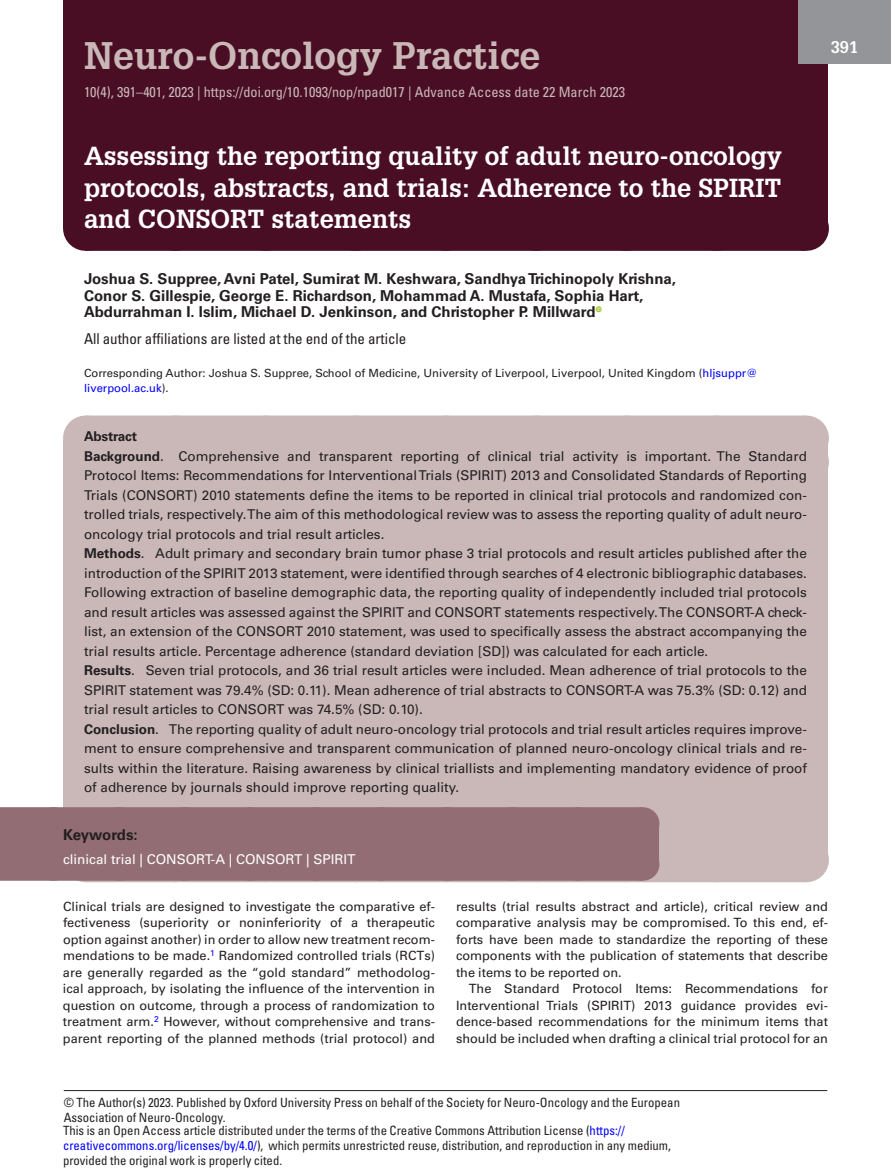
<style>
.page{position:relative;width:891px;height:1175px;background:#fff}
.page>*{position:absolute;margin:0;border:0;box-sizing:border-box;transform-origin:0 0}
.t1{font:700 37.5px "Glypha LT Std";color:#cab8b9}
.t2{font:700 25.5px/31.5px "Glypha LT Std";color:#fff;text-align:justify}
.t3{font:700 16.5px "Glypha LT Std";color:#fff}
.t4{font:700 15px/16.5px "Univers LT Std";color:#231f20}
.t5{font:condensed 15px "Univers LT Std";color:#231f20}
.t6{font:condensed 14.25px "Univers LT Std";color:#cab8b9}
.t7{font:13.5px/19.5px "Univers LT Std";color:#231f20}
.t8{font:13.5px "Univers LT Std";color:#fff}
.t9{font:12.75px/16.5px "Univers LT Std";color:#231f20;text-align:justify}
.t10{font:condensed 12.75px/15px "Univers LT Std";color:#231f20}
.t11{font:11.25px/15px "Univers LT Std";color:#231f20}
.s1{color:#00f}
.s2{font-weight:700}
</style>
<div class="page">
<div style="left:63px;top:0;width:765px;height:166px;background:#490e24"></div>
<div style="left:798px;top:0;width:93px;height:41px;background:#939598"></div>
<div style="left:798px;top:41px;width:93px;height:23px;background:#939598"></div>
<hr style="left:64px;top:1090px;width:763px;height:1px;background:#231f20">
<svg style="left:596px;top:306px;width:6px;height:6px"></svg>
<div style="left:86px;top:415px;width:720px;height:45px;background:#cab8b9"></div>
<hr style="left:806px;top:415px;width:1px;height:45px;background:#cab8b9">
<div style="left:63px;top:440px;width:765px;height:107px;background:#cab8b9"></div>
<svg style="left:176px;top:415px;width:584px;height:1px"></svg>
<div style="left:63px;top:544px;width:765px;height:120px;background:#cab8b9"></div>
<div style="left:63px;top:661px;width:765px;height:61px;background:#cab8b9"></div>
<div style="left:63px;top:718px;width:765px;height:138px;background:#cab8b9"></div>
<div style="left:86px;top:837px;width:720px;height:45px;background:#cab8b9"></div>
<hr style="left:806px;top:837px;width:1px;height:45px;background:#cab8b9">
<div style="left:0;top:807px;width:642px;height:33px;background:#926d73"></div>
<div style="left:0;top:841px;width:659px;height:24px;background:#926d73"></div>
<div style="left:0;top:847px;width:642px;height:33px;background:#926d73"></div>
<svg style="left:53px;top:807px;width:607px;height:75px"></svg>
<hr style="left:642px;top:847px;width:1px;height:33px;background:#926d73">
<div style="left:63px;top:147px;width:765px;height:81px;background:#490e24"></div>
<div style="left:86px;top:206px;width:720px;height:45px;background:#490e24"></div>
<svg style="left:178px;top:250px;width:582px;height:1px"></svg>
<hr style="left:806px;top:206px;width:1px;height:45px;background:#490e24">
<h1 class="t1" style="left:84px;top:32px;width:458px">Neuro-Oncology Practice</h1>
<p class="t6" style="left:84px;top:83px;width:543px">10(4), 391–401, 2023 | https://doi.org/10.1093/nop/npad017 | Advance Access date 22 March 2023</p>
<h2 class="t2" style="left:84px;top:140px;width:699px">Assessing the reporting quality of adult neuro-oncology protocols, abstracts, and trials: Adherence to the SPIRIT and CONSORT statements</h2>
<p class="t3" style="left:831px;top:37px;width:29px">391</p>
<p class="t4" style="left:84px;top:271px;width:594px">Joshua S. Suppree, Avni Patel, Sumirat M. Keshwara, Sandhya Trichinopoly Krishna,<br>Conor S. Gillespie, George E. Richardson, Mohammad A. Mustafa, Sophia Hart,<br>Abdurrahman I. Islim, Michael D. Jenkinson, and Christopher P. Millward</p>
<p class="t5" style="left:84px;top:329px;width:324px">All author affiliations are listed at the end of the article</p>
<p class="t11" style="left:84px;top:365px;width:675px">Corresponding Author: Joshua S. Suppree, School of Medicine, University of Liverpool, Liverpool, United Kingdom (<span class="s1">hljsuppr@ liverpool.ac.uk</span>).</p>
<p class="t7" style="left:84px;top:426px;width:725px"><span class="s2">Abstract<br>Background</span>. Comprehensive and transparent reporting of clinical trial activity is important. The Standard Protocol Items: Recommendations for Interventional Trials (SPIRIT) 2013 and Consolidated Standards of Reporting Trials (CONSORT) 2010 statements define the items to be reported in clinical trial protocols and randomized con&shy;trolled trials, respectively. The aim of this methodological review was to assess the reporting quality of adult neuro&shy;oncology trial protocols and trial result articles.<br><span class="s2">Methods</span>. Adult primary and secondary brain tumor phase 3 trial protocols and result articles published after the introduction of the SPIRIT 2013 statement, were identified through searches of 4 electronic bibliographic databases.<br>Following extraction of baseline demographic data, the reporting quality of independently included trial protocols and result articles was assessed against the SPIRIT and CONSORT statements respectively. The CONSORT-A check&shy;list, an extension of the CONSORT 2010 statement, was used to specifically assess the abstract accompanying the trial results article. Percentage adherence (standard deviation [SD]) was calculated for each article.<br><span class="s2">Results</span>. Seven trial protocols, and 36 trial result articles were included. Mean adherence of trial protocols to the SPIRIT statement was 79.4% (SD: 0.11). Mean adherence of trial abstracts to CONSORT-A was 75.3% (SD: 0.12) and trial result articles to CONSORT was 74.5% (SD: 0.10).<br><span class="s2">Conclusion</span>. The reporting quality of adult neuro-oncology trial protocols and trial result articles requires improve&shy;ment to ensure comprehensive and transparent communication of planned neuro-oncology clinical trials and re&shy;sults within the literature. Raising awareness by clinical triallists and implementing mandatory evidence of proof of adherence by journals should improve reporting quality.</p>
<p class="t4" style="left:63px;top:826px;width:76px">Keywords:</p>
<p class="t8" style="left:63px;top:851px;width:294px">clinical trial | CONSORT-A | CONSORT | SPIRIT</p>
<p class="t9" style="left:63px;top:898px;width:374px">Clinical trials are designed to investigate the comparative ef&shy;fectiveness (superiority or noninferiority of a therapeutic option against another) in order to allow new treatment recom&shy;mendations to be made.<sup>1</sup> Randomized controlled trials (RCTs) are generally regarded as the “gold standard” methodolog&shy;ical approach, by isolating the influence of the intervention in question on outcome, through a process of randomization to treatment arm.<sup>2</sup> However, without comprehensive and trans&shy;parent reporting of the planned methods (trial protocol) and</p>
<p class="t9" style="left:456px;top:898px;width:374px">results (trial results abstract and article), critical review and comparative analysis may be compromised. To this end, ef&shy;forts have been made to standardize the reporting of these components with the publication of statements that describe the items to be reported on.</p>
<p class="t9" style="left:456px;top:980px;width:374px;text-indent:13px">The Standard Protocol Items: Recommendations for Interventional Trials (SPIRIT) 2013 guidance provides evi&shy;dence-based recommendations for the minimum items that should be included when drafting a clinical trial protocol for an</p>
<p class="t10" style="left:64px;top:1095px;width:618px">© The Author(s) 2023. Published by Oxford University Press on behalf of the Society for Neuro-Oncology and the European<br>Association of Neuro-Oncology.</p>
<p class="t10" style="left:63px;top:1122px;width:610px">This is an Open Access article distributed under the terms of the Creative Commons Attribution License (<span class="s1">https:// creativecommons.org/licenses/by/4.0/</span>), which permits unrestricted reuse, distribution, and reproduction in any medium, provided the original work is properly cited.</p>
</div>
